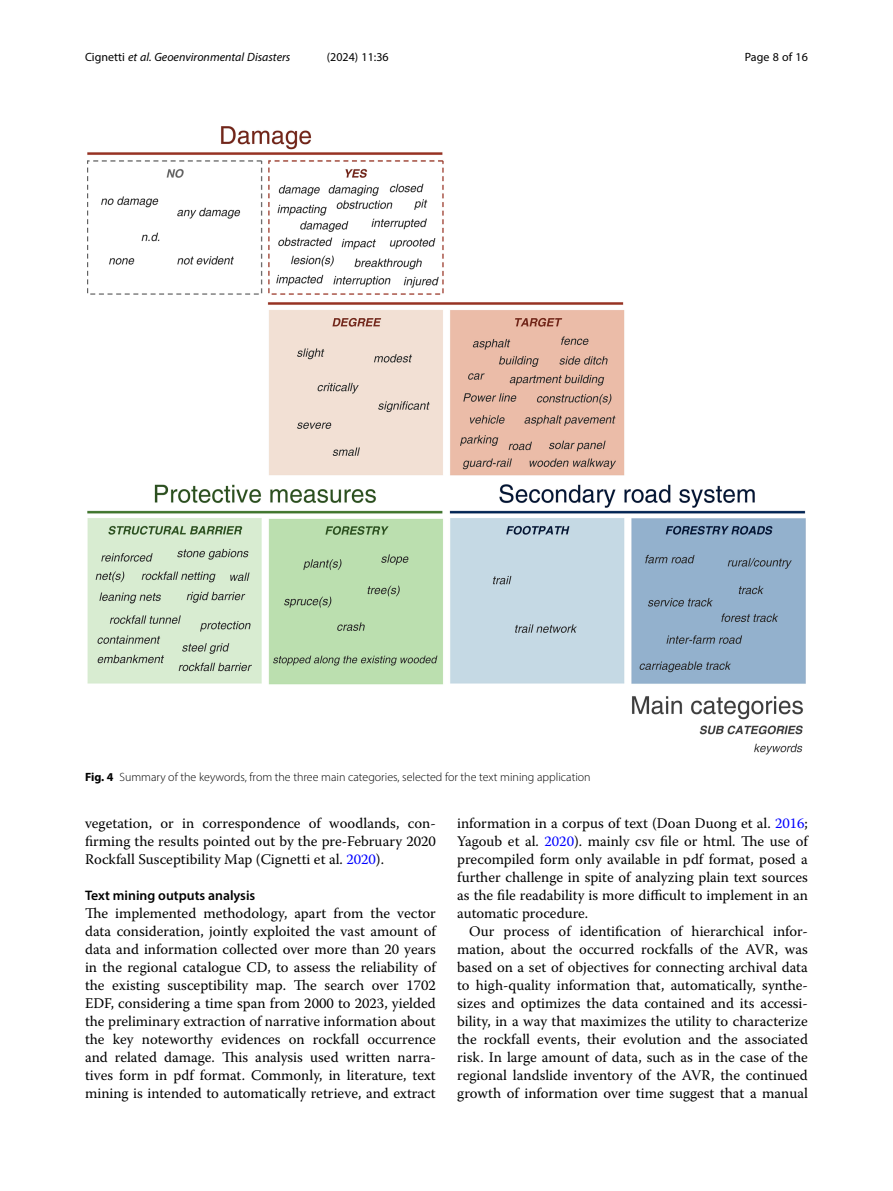
<style>
.page{position:relative;width:893px;height:1191px;background:#fff}
.page>*{position:absolute;margin:0;border:0;box-sizing:border-box;transform-origin:0 0}
.Body_Text{font:14.7px/18px "Warnock Pro";color:#000;text-align:justify}
.Body_Text_Indent{font:14.7px/18px "Warnock Pro";color:#000;text-align:justify}
.Head_2{font:600 13.8px "Myriad Pro";color:#000}
.Figure_Caption{font:300 12px "Myriad Pro";color:#000}
.t1{font:italic 12px "Myriad Pro";color:#000}
.t2{font:12px "Myriad Pro";color:#000}
.s1{font-style:normal}
.s2{font-weight:700}
.s3{color:#00f}
</style>
<div class="page">
<img style="left:87px;top:126px;width:719px;height:628px">
<p class="t1" style="left:85px;top:50px;width:207px"><span class="s1">Cignetti</span> et al. Geoenvironmental Disasters</p>
<p class="t2" style="left:327px;top:50px;width:63px">(2024) 11:36</p>
<p class="t2" style="left:745px;top:50px;width:65px">Page 8 of 16</p>
<p class="Figure_Caption" style="left:85px;top:770px;width:507px"><span class="s2">Fig. 4</span> Summary of the keywords, from the three main categories, selected for the text mining application</p>
<p class="Body_Text" style="left:85px;top:814px;width:352px">vegetation, or in correspondence of woodlands, con&shy;firming the results pointed out by the pre-February 2020<br>Rockfall Susceptibility Map (Cignetti et al. <span class="s3">2020</span>).</p>
<p class="Head_2" style="left:85px;top:887px;width:172px">Text mining outputs analysis</p>
<p class="Body_Text" style="left:85px;top:904px;width:352px">The implemented methodology, apart from the vector data consideration, jointly exploited the vast amount of data and information collected over more than 20 years in the regional catalogue CD, to assess the reliability of the existing susceptibility map. The search over 1702<br>EDF, considering a time span from 2000 to 2023, yielded the preliminary extraction of narrative information about the key noteworthy evidences on rockfall occurrence and related damage. This analysis used written narra&shy;tives form in pdf format. Commonly, in literature, text mining is intended to automatically retrieve, and extract</p>
<p class="Body_Text" style="left:457px;top:814px;width:352px">information in a corpus of text (Doan Duong et al. <span class="s3">2016</span>; Yagoub et al. <span class="s3">2020</span>). mainly csv file or html. The use of precompiled form only available in pdf format, posed a further challenge in spite of analyzing plain text sources as the file readability is more difficult to implement in an automatic procedure.</p>
<p class="Body_Text_Indent" style="left:457px;top:922px;width:352px;text-indent:12px">Our process of identification of hierarchical infor&shy;mation, about the occurred rockfalls of the AVR, was based on a set of objectives for connecting archival data to high-quality information that, automatically, synthe&shy;sizes and optimizes the data contained and its accessi&shy;bility, in a way that maximizes the utility to characterize the rockfall events, their evolution and the associated risk. In large amount of data, such as in the case of the regional landslide inventory of the AVR, the continued growth of information over time suggest that a manual</p>
</div>
